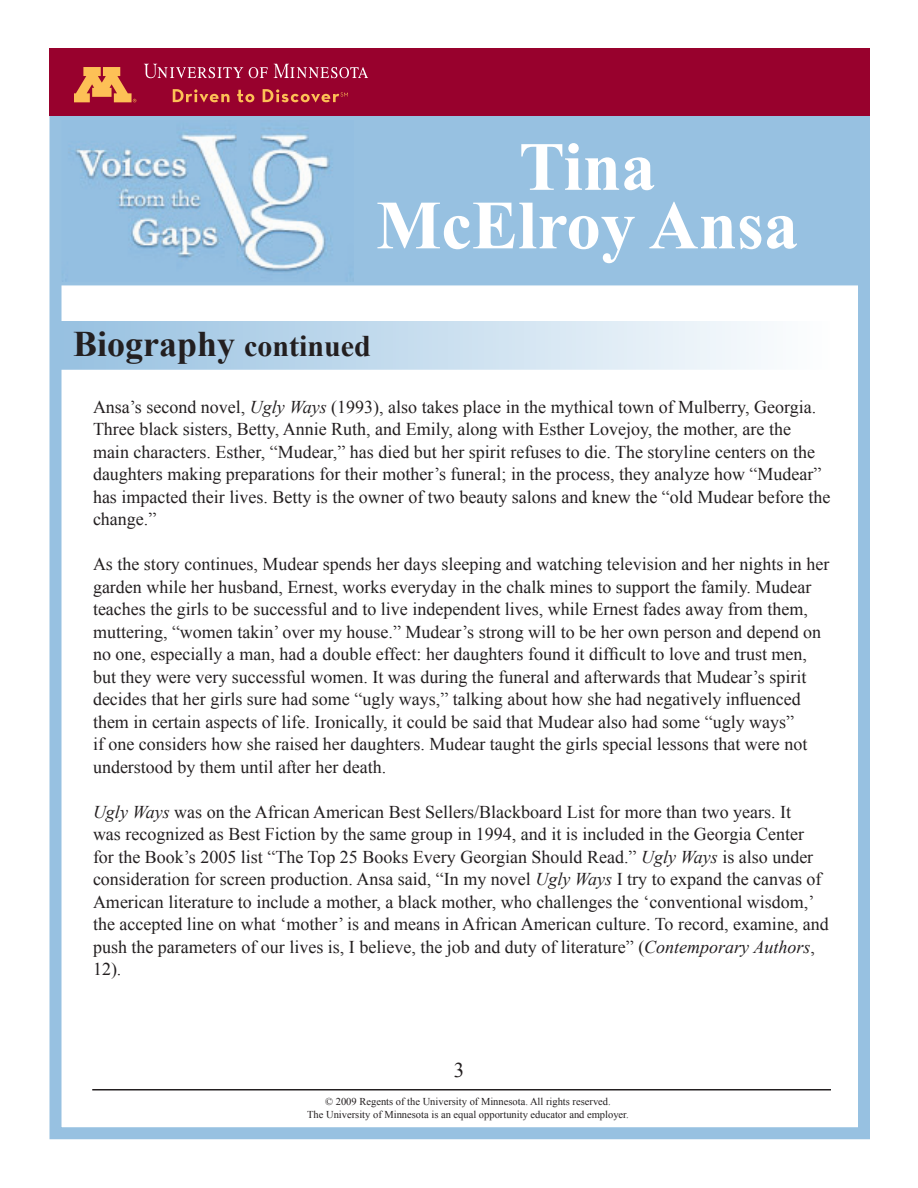
<style>
.page{position:relative;width:918px;height:1188px;background:#fff}
.page>*{position:absolute;margin:0;border:0;box-sizing:border-box;transform-origin:0 0}
.t1{font:700 69px/58.5px "Times New Roman";color:#fff;text-align:center}
.t2{font:700 36px "Times New Roman";color:#231f20}
.t3{font:21px "Times New Roman";color:#231f20}
.t4{font:18px/22.5px "Times New Roman";color:#231f20}
.t5{font:10.5px/13.5px "Times New Roman";color:#231f20;text-align:center}
.s1{font-size:30px}
.s2{font-style:italic}
</style>
<div class="page">
<div style="left:54px;top:320px;width:777px;height:51px;background:linear-gradient(to right,#96c0e1,#fefefe);border:2px solid #fff"></div>
<div style="left:56px;top:114px;width:810px;height:173px;background:#97c1e1;border:2px solid #fff"></div>
<img style="left:65px;top:128px;width:287px;height:153px">
<hr style="left:92px;top:1089px;width:739px;height:1px;background:#231f20">
<div style="left:50px;top:49px;width:820px;height:1090px;border:12px solid #97c1e1"></div>
<div style="left:50px;top:49px;width:820px;height:67px;background:#98012d"></div>
<svg style="left:74px;top:67px;width:62px;height:35px"></svg>
<svg style="left:274px;top:64px;width:94px;height:14px"></svg>
<svg style="left:249px;top:67px;width:19px;height:11px"></svg>
<svg style="left:144px;top:64px;width:99px;height:14px"></svg>
<svg style="left:173px;top:89px;width:57px;height:13px"></svg>
<svg style="left:237px;top:90px;width:17px;height:12px"></svg>
<svg style="left:263px;top:89px;width:85px;height:13px"></svg>
<h1 class="t1" style="left:376px;top:136px;width:424px">Tina<br>McElroy Ansa</h1>
<h2 class="t2" style="left:73px;top:319px;width:299px">Biography <span class="s1">continued</span></h2>
<p class="t4" style="left:93px;top:395px;width:739px">Ansa’s second novel, <span class="s2">Ugly Ways</span> (1993), also takes place in the mythical town of Mulberry, Georgia.<br>Three black sisters, Betty, Annie Ruth, and Emily, along with Esther Lovejoy, the mother, are the main characters. Esther, “Mudear,” has died but her spirit refuses to die. The storyline centers on the daughters making preparations for their mother’s funeral; in the process, they analyze how “Mudear” has impacted their lives. Betty is the owner of two beauty salons and knew the “old Mudear before the change.”</p>
<p class="t4" style="left:93px;top:553px;width:738px">As the story continues, Mudear spends her days sleeping and watching television and her nights in her garden while her husband, Ernest, works everyday in the chalk mines to support the family. Mudear teaches the girls to be successful and to live independent lives, while Ernest fades away from them, muttering, “women takin’ over my house.” Mudear’s strong will to be her own person and depend on no one, especially a man, had a double effect: her daughters found it difficult to love and trust men, but they were very successful women. It was during the funeral and afterwards that Mudear’s spirit decides that her girls sure had some “ugly ways,” talking about how she had negatively influenced them in certain aspects of life. Ironically, it could be said that Mudear also had some “ugly ways”<br>if one considers how she raised her daughters. Mudear taught the girls special lessons that were not understood by them until after her death.</p>
<p class="t4" style="left:93px;top:800px;width:737px"><span class="s2">Ugly Ways</span> was on the African American Best Sellers/Blackboard List for more than two years. It<br>was recognized as Best Fiction by the same group in 1994, and it is included in the Georgia Center for the Book’s 2005 list “The Top 25 Books Every Georgian Should Read.” <span class="s2">Ugly Ways</span> is also under consideration for screen production. Ansa said, “In my novel <span class="s2">Ugly Ways</span> I try to expand the canvas of American literature to include a mother, a black mother, who challenges the ‘conventional wisdom,’ the accepted line on what ‘mother’ is and means in African American culture. To record, examine, and push the parameters of our lives is, I believe, the job and duty of literature” (<span class="s2">Contemporary Authors</span>, 12).</p>
<p class="t3" style="left:454px;top:1055px;width:12px">3</p>
<p class="t5" style="left:307px;top:1094px;width:323px">© 2009 Regents of the University of Minnesota. All rights reserved.<br>The University of Minnesota is an equal opportunity educator and employer.</p>
</div>
